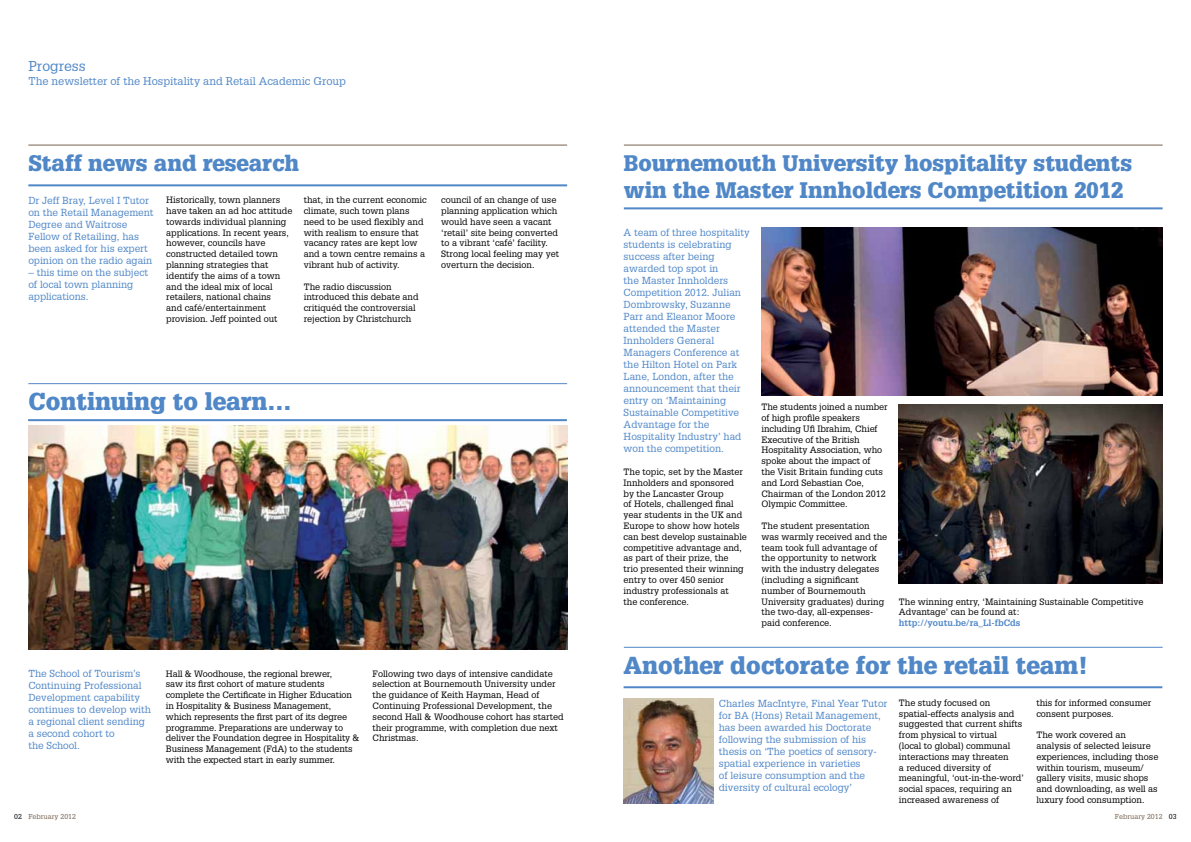
<style>
.page{position:relative;width:1191px;height:842px;background:#fff}
.page>*{position:absolute;margin:0;border:0;box-sizing:border-box;transform-origin:0 0}
.t1{font:900 24px "Glypha LT";color:#5087c7}
.t2{font:900 22px/26.4px "Glypha LT";color:#5087c7}
.t3{font:14px "Glypha LT";color:#5087c7}
.t4{font:11px "Glypha LT";color:#5087c7}
.t5{font:10px/12px "Glypha LT";color:#5087c7}
.t6{font:9px/10.8px "Glypha LT";color:#000}
.t7{font:700 9px "Glypha LT";color:#5087c7}
.t8{font:7px "Glypha LT";color:#77624f}
.s1{color:#000}
</style>
<div class="page">
<img style="left:899px;top:404px;width:263px;height:179px">
<img style="left:28px;top:426px;width:539px;height:223px">
<hr style="left:28px;top:145px;width:539px;height:1px;background:#77624f">
<hr style="left:28px;top:383px;width:539px;height:1px;background:#5087c7">
<hr style="left:28px;top:184px;width:539px;height:2px;background:#5087c7">
<hr style="left:624px;top:145px;width:538px;height:1px;background:#77624f">
<hr style="left:624px;top:207px;width:538px;height:2px;background:#5087c7">
<img style="left:761px;top:227px;width:401px;height:168px">
<img style="left:624px;top:699px;width:89px;height:104px">
<hr style="left:623px;top:686px;width:539px;height:2px;background:#5087c7">
<hr style="left:624px;top:647px;width:538px;height:1px;background:#5087c7">
<hr style="left:28px;top:419px;width:539px;height:2px;background:#5087c7">
<h3 class="t3" style="left:28px;top:58px;width:59px">Progress</h3>
<p class="t4" style="left:28px;top:74px;width:319px">The newsletter of the Hospitality and Retail Academic Group</p>
<h2 class="t2" style="left:28px;top:150px;width:272px">Staff news and research</h2>
<p class="t5" style="left:28px;top:194px;width:127px">Dr Jeff Bray, Level I Tutor on the Retail Management<br>Degree and Waitrose<br>Fellow of Retailing, has been asked for his expert opinion on the radio again</p>
<p class="t5" style="left:28px;top:266px;width:121px">– this time on the subject of local town planning applications.</p>
<p class="t6" style="left:166px;top:194px;width:128px">Historically, town planners have taken an ad hoc attitude towards individual planning applications. In recent years, however, councils have constructed detailed town planning strategies that identify the aims of a town and the ideal mix of local retailers, national chains<br>and café/entertainment provision. Jeff pointed out</p>
<p class="t6" style="left:304px;top:194px;width:124px">that, in the current economic climate, such town plans need to be used flexibly and with realism to ensure that vacancy rates are kept low and a town centre remains a vibrant hub of activity.</p>
<p class="t6" style="left:304px;top:281px;width:116px">The radio discussion introduced this debate and critiquéd the controversial rejection by Christchurch</p>
<p class="t6" style="left:441px;top:194px;width:119px">council of an change of use planning application which would have seen a vacant ‘retail’ site being converted to a vibrant ‘café’ facility.<br>Strong local feeling may yet overturn the decision.</p>
<h1 class="t1" style="left:28px;top:387px;width:265px">Continuing to learn…</h1>
<p class="t5" style="left:28px;top:668px;width:124px">The School of Tourism’s<br>Continuing Professional<br>Development capability continues to develop with a regional client sending a second cohort to<br>the School.</p>
<p class="t6" style="left:166px;top:668px;width:195px">Hall &amp; Woodhouse, the regional brewer,<br>saw its first cohort of mature students complete the Certificate in Higher Education in Hospitality &amp; Business Management,<br>which represents the first part of its degree programme. Preparations are underway to deliver the Foundation degree in Hospitality &amp; Business Management (FdA) to the students with the expected start in early summer.</p>
<p class="t6" style="left:372px;top:668px;width:192px">Following two days of intensive candidate selection at Bournemouth University under the guidance of Keith Hayman, Head of Continuing Professional Development, the second Hall &amp; Woodhouse cohort has started their programme, with completion due next Christmas.</p>
<h2 class="t2" style="left:624px;top:150px;width:510px">Bournemouth University hospitality students win the Master Innholders Competition 2012</h2>
<p class="t5" style="left:623px;top:226px;width:128px">A team of three hospitality students is celebrating success after being awarded top spot in<br>the Master Innholders<br>Competition 2012. Julian<br>Dombrowsky, Suzanne<br>Parr and Eleanor Moore attended the Master<br>Innholders General<br>Managers Conference at the Hilton Hotel on Park<br>Lane, London, after the announcement that their entry on ‘Maintaining<br>Sustainable Competitive<br>Advantage for the<br>Hospitality Industry’ had won the competition.</p>
<p class="t6" style="left:623px;top:466px;width:125px">The topic, set by the Master<br>Innholders and sponsored<br>by the Lancaster Group<br>of Hotels, challenged final year students in the UK and<br>Europe to show how hotels can best develop sustainable competitive advantage and, as part of their prize, the<br>trio presented their winning entry to over 450 senior industry professionals at<br>the conference.</p>
<p class="t6" style="left:761px;top:401px;width:128px">The students joined a number of high profile speakers including Ufi Ibrahim, Chief<br>Executive of the British<br>Hospitality Association, who spoke about the impact of<br>the Visit Britain funding cuts and Lord Sebastian Coe,<br>Chairman of the London 2012<br>Olympic Committee.</p>
<p class="t6" style="left:761px;top:520px;width:127px">The student presentation was warmly received and the team took full advantage of the opportunity to network with the industry delegates (including a significant number of Bournemouth<br>University graduates) during the two-day, all-expenses&shy;paid conference.</p>
<p class="t6" style="left:899px;top:596px;width:246px">The winning entry, ‘Maintaining Sustainable Competitive<br>Advantage’ can be found at:</p>
<p class="t7" style="left:899px;top:617px;width:123px">http://youtu.be/ra_Ll-fbCds</p>
<h1 class="t1" style="left:623px;top:651px;width:466px">Another doctorate for the retail team!</h1>
<p class="t5" style="left:719px;top:697px;width:170px">Charles MacIntyre, Final Year Tutor for BA (Hons) Retail Management, has been awarded his Doctorate following the submission of his thesis on ‘The poetics of sensory&shy;spatial experience in varieties<br>of leisure consumption and the diversity of cultural ecology’</p>
<p class="t6" style="left:899px;top:697px;width:127px">The study focused on spatial-effects analysis and suggested that current shifts from physical to virtual<br>(local to global) communal interactions may threaten<br>a reduced diversity of meaningful, ‘out-in-the-word’ social spaces, requiring an increased awareness of</p>
<p class="t6" style="left:1036px;top:697px;width:116px">this for informed consumer consent purposes.</p>
<p class="t6" style="left:1036px;top:729px;width:123px">The work covered an analysis of selected leisure experiences, including those within tourism, museum/ gallery visits, music shops and downloading, as well as luxury food consumption.</p>
<p class="t8" style="left:14px;top:812px;width:63px"><span class="s1">02</span> February 2012</p>
<p class="t8" style="left:1115px;top:812px;width:63px">February 2012 <span class="s1">03</span></p>
</div>
